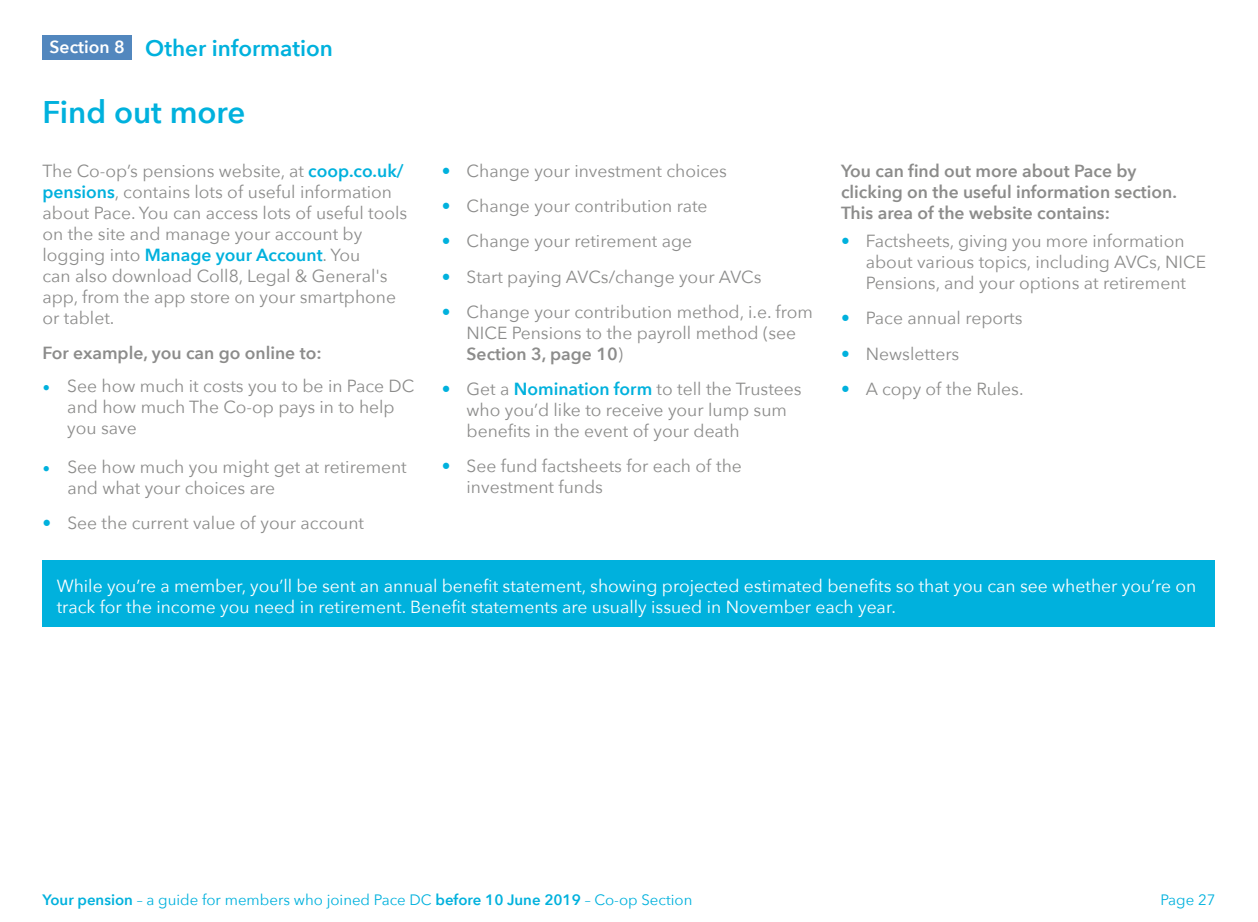
<style>
.page{position:relative;width:1258px;height:922px;background:#fff}
.page>*{position:absolute;margin:0;border:0;box-sizing:border-box;transform-origin:0 0}
.t1{font:600 31.25px "Avenir Next";color:#00b1dd}
.t2{font:600 22.5px "Avenir Next";color:#00b1dd}
.t3{font:17.5px/21px "Avenir Next";color:#8c8c8b}
.t4{font:17.5px/21px "Avenir Next";color:#fff}
.t5{font:600 17.5px/21px "Avenir Next";color:#8c8c8b}
.t6{font:15px "Avenir Next";color:#00b1dd}
.s1{font-weight:600;color:#00b1dd}
.s2{font-family:"Minion Pro";font-size:20px;color:#00b1dd}
.s3{color:#00b1dd}
.s4{font-weight:600}
</style>
<div class="page">
<div style="left:43px;top:560px;width:1172px;height:67px;background:#00b1dd"></div>
<div style="left:43px;top:35px;width:89px;height:25px;background:#5287be"></div>
<p class="t2" style="left:50px;top:29px;width:285px"><sup>Section</sup> <sup>8</sup> Other information</p>
<h1 class="t1" style="left:43px;top:86px;width:204px">Find out more</h1>
<p class="t3" style="left:43px;top:160px;width:366px">The Co-op’s pensions website, at <span class="s1">coop.co.uk/ pensions</span>, contains lots of useful information about Pace. You can access lots of useful tools on the site and manage your account by logging into <span class="s1">Manage your Account</span>. You<br>can also download Coll8, Legal &amp; General's app, from the app store on your smartphone or tablet.</p>
<p class="t5" style="left:43px;top:342px;width:281px">For example, you can go online to:</p>
<p class="t3" style="left:67px;top:374px;width:349px;text-indent:-25px"><span class="s2">•</span> See how much it costs you to be in Pace DC and how much The Co-op pays in to help you save</p>
<p class="t3" style="left:67px;top:455px;width:341px;text-indent:-25px"><span class="s2">•</span> See how much you might get at retirement and what your choices are</p>
<p class="t3" style="left:43px;top:511px;width:323px"><span class="s3">•</span> See the current value of your account</p>
<p class="t3" style="left:442px;top:160px;width:287px"><span class="s3">•</span> Change your investment choices</p>
<p class="t3" style="left:442px;top:195px;width:267px"><span class="s3">•</span> Change your contribution rate</p>
<p class="t3" style="left:442px;top:230px;width:252px"><span class="s3">•</span> Change your retirement age</p>
<p class="t3" style="left:442px;top:265px;width:321px"><span class="s3">•</span> Start paying AVCs/change your AVCs</p>
<p class="t3" style="left:467px;top:300px;width:348px;text-indent:-25px"><span class="s3">•</span> Change your contribution method, i.e. from<br>NICE Pensions to the payroll method (see<br><span class="s4">Section 3, page 10</span>)</p>
<p class="t3" style="left:467px;top:377px;width:337px;text-indent:-25px"><span class="s3">•</span> Get a <span class="s1">Nomination form</span> to tell the Trustees who you’d like to receive your lump sum benefits in the event of your death</p>
<p class="t3" style="left:467px;top:455px;width:277px;text-indent:-25px"><span class="s3">•</span> See fund factsheets for each of the investment funds</p>
<p class="t5" style="left:841px;top:160px;width:337px">You can find out more about Pace by clicking on the useful information section.<br>This area of the website contains:</p>
<p class="t3" style="left:866px;top:230px;width:342px;text-indent:-25px"><span class="s3">•</span> Factsheets, giving you more information about various topics, including AVCs, NICE<br>Pensions, and your options at retirement</p>
<p class="t3" style="left:841px;top:307px;width:183px"><span class="s3">•</span> Pace annual reports</p>
<p class="t3" style="left:841px;top:342px;width:120px"><span class="s3">•</span> Newsletters</p>
<p class="t3" style="left:841px;top:377px;width:184px"><span class="s3">•</span> A copy of the Rules.</p>
<p class="t4" style="left:57px;top:574px;width:1141px">While you’re a member, you’ll be sent an annual benefit statement, showing projected estimated benefits so that you can see whether you’re on track for the income you need in retirement. Benefit statements are usually issued in November each year.</p>
<p class="t6" style="left:43px;top:886px;width:651px"><span class="s4">Your pension</span> – a guide for members who joined Pace DC <span class="s4">before 10 June 2019</span> – Co-op Section</p>
<p class="t6" style="left:1160px;top:886px;width:57px">Page 27</p>
</div>
